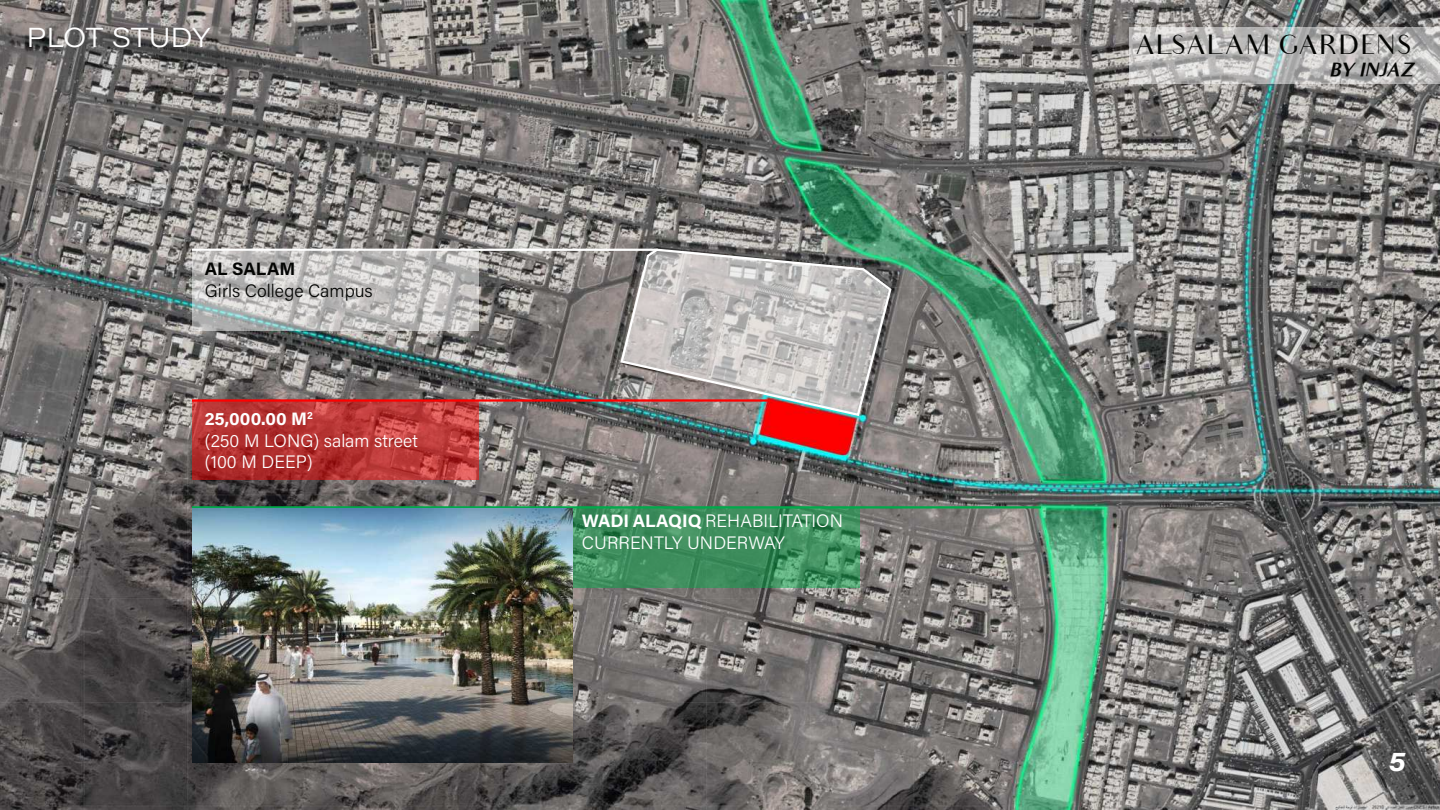
<style>
.page{position:relative;width:1440px;height:810px;background:#fff}
.page>*{position:absolute;margin:0;border:0;box-sizing:border-box;transform-origin:0 0}
.t1{font:27px "Audrey";color:#040503}
.t2{font:27px "Acumin Variable Concept";letter-spacing:.11em;color:#fff}
.t3{font:18px "Acumin Variable Concept";letter-spacing:.01em;color:#fff}
.t4{font:18px "Acumin Variable Concept";letter-spacing:.01em;color:#040503}
.t5{font:italic 700 18px "Audrey";letter-spacing:-.02em;color:#040503}
</style>
<div class="page">
<img style="left:0;top:0;width:1440px;height:810px">
<svg style="left:1130px;top:27px;width:310px;height:57px;background:#bebebd"></svg>
<svg style="left:573px;top:508px;width:287px;height:80px;background:#3f8f5f"></svg>
<svg style="left:192px;top:402px;width:287px;height:78px;background:#b73635"></svg>
<svg style="left:192px;top:251px;width:287px;height:79px;background:#c0bfbe"></svg>
<svg style="left:619px;top:247px;width:274px;height:170px;background:#b1acaa"></svg>
<hr style="left:192px;top:506px;width:849px;height:2px;background:#00aa4b">
<hr style="left:192px;top:399px;width:578px;height:3px;background:#f00">
<hr style="left:192px;top:249px;width:466px;height:2px;background:#fff">
<img style="left:192px;top:508px;width:381px;height:254px">
<p class="t2" style="left:27px;top:19px;width:182px">PLOT STUDY</p>
<p class="t1" style="left:1135px;top:30px;width:280px">ALSALAM GARDENS</p>
<p class="t5" style="left:1329px;top:59px;width:85px">BY INJAZ</p>
<p class="t4" style="left:205px;top:257px;width:91px">AL SALAM</p>
<p class="t4" style="left:205px;top:278px;width:169px">Girls College Campus</p>
<p class="t3" style="left:205px;top:406px;width:109px">25,000.00 M<sup>2</sup></p>
<p class="t3" style="left:205px;top:428px;width:214px">(250 M LONG) salam street</p>
<p class="t3" style="left:205px;top:450px;width:109px">(100 M DEEP)</p>
<p class="t3" style="left:582px;top:509px;width:262px">WADI ALAQIQ REHABILITATION</p>
<p class="t3" style="left:582px;top:530px;width:204px">CURRENTLY UNDERWAY</p>
<h1 class="t2" style="left:1389px;top:743px;width:16px">5</h1>
</div>
